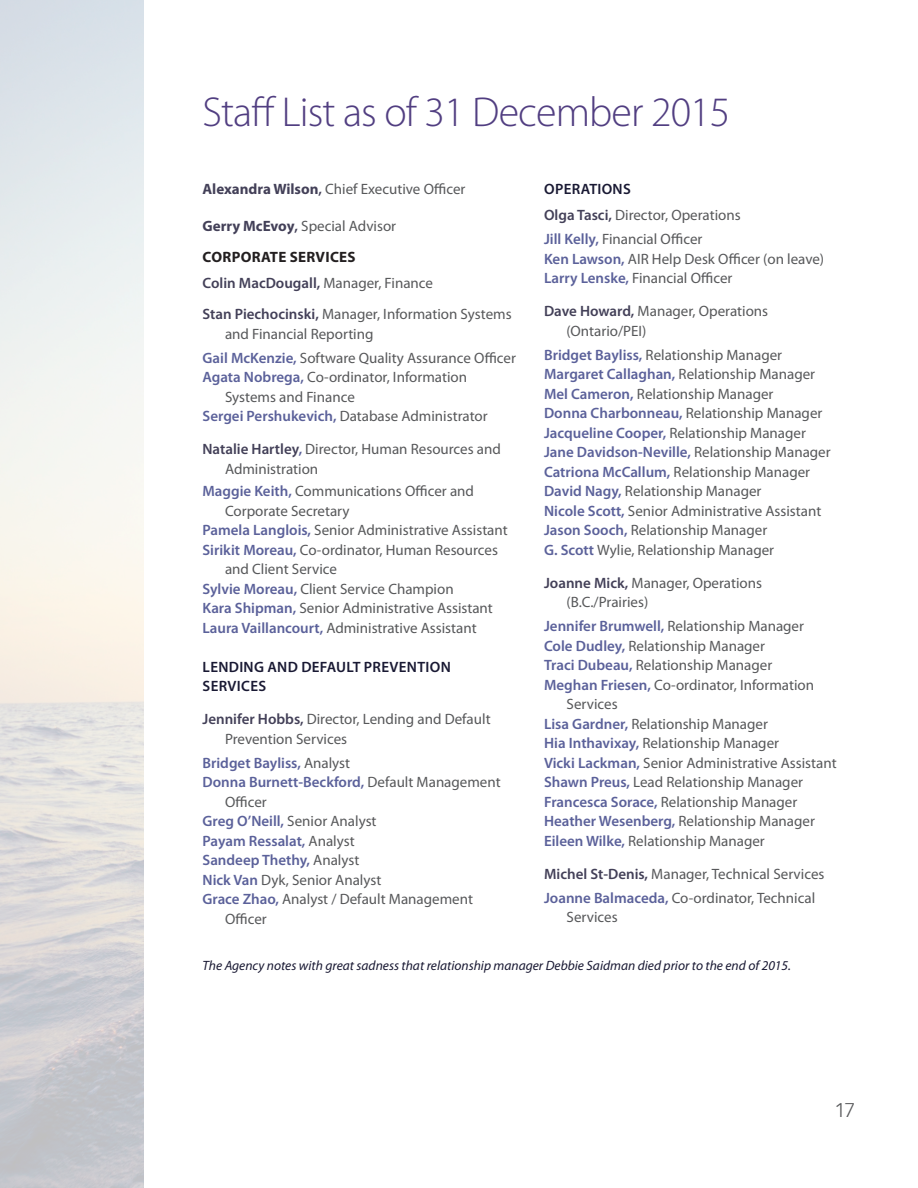
<style>
.page{position:relative;width:918px;height:1188px;background:#fff}
.page>*{position:absolute;margin:0;border:0;box-sizing:border-box;transform-origin:0 0}
.t1{font:300 42px "Myriad Pro";letter-spacing:-.02em;color:#513e81}
.t2{font:300 19.5px "Vectora LT Std";color:#57585a}
.staff_new{font:15px/19.5px "Myriad Pro";color:#57585a}
.test1{font:15px/19.5px "Myriad Pro";color:#57585a}
.staff_new-2{font:600 15px "Myriad Pro";color:#5b619a}
.t3{font:600 15px/19.5px "Myriad Pro";letter-spacing:.02em;color:#191933}
.test1-2{font:600 15px "Myriad Pro";color:#434058}
.t4{font:700 15px "Myriad Pro";letter-spacing:.02em;color:#231f20}
.t5{font:italic 13.5px "Myriad Pro";color:#191933}
.s1{font-weight:700;color:#434058}
.s2{font-weight:600;color:#434058}
.s3{font-weight:400;color:#57585a}
.s4{font-weight:600;color:#5b619a}
</style>
<div class="page">
<h2 class="t1" style="left:202px;top:89px;width:529px">Staff List as of 31 December 2015</h2>
<p class="test1" style="left:202px;top:179px;width:265px"><span class="s1">Alexandra Wilson</span><span class="s2">,</span> Chief Executive Officer</p>
<p class="test1" style="left:202px;top:217px;width:195px"><span class="s1">Gerry McEvoy</span><span class="s2">,</span> Special Advisor</p>
<h3 class="t4" style="left:203px;top:249px;width:155px">CORPORATE SERVICES</h3>
<p class="test1-2" style="left:202px;top:275px;width:232px">Colin MacDougall, <span class="s3">Manager, Finance</span></p>
<p class="test1" style="left:225px;top:305px;width:288px;text-indent:-22px"><span class="s2">Stan Piechocinski,</span> Manager, Information Systems and Financial Reporting</p>
<p class="staff_new" style="left:202px;top:348px;width:315px"><span class="s4">Gail McKenzie,</span> Software Quality Assurance Officer</p>
<p class="staff_new" style="left:225px;top:368px;width:244px;text-indent:-22px"><span class="s4">Agata Nobrega,</span> Co-ordinator, Information<br>Systems and Finance</p>
<p class="staff_new" style="left:202px;top:407px;width:287px"><span class="s4">Sergei Pershukevich,</span> Database Administrator</p>
<p class="staff_new" style="left:225px;top:440px;width:277px;text-indent:-22px"><span class="s2">Natalie Hartley</span><span class="s4">,</span> Director, Human Resources and<br>Administration</p>
<p class="staff_new" style="left:225px;top:482px;width:251px;text-indent:-22px"><span class="s4">Maggie Keith,</span> Communications Officer and<br>Corporate Secretary</p>
<p class="staff_new" style="left:202px;top:521px;width:307px"><span class="s4">Pamela Langlois,</span> Senior Administrative Assistant</p>
<p class="staff_new" style="left:225px;top:540px;width:274px;text-indent:-22px"><span class="s4">Sirikit Moreau,</span> Co-ordinator, Human Resources and Client Service</p>
<p class="staff_new" style="left:202px;top:579px;width:253px"><span class="s4">Sylvie Moreau,</span> Client Service Champion</p>
<p class="staff_new" style="left:202px;top:599px;width:292px"><span class="s4">Kara Shipman,</span> Senior Administrative Assistant</p>
<p class="staff_new" style="left:202px;top:618px;width:276px"><span class="s4">Laura Vaillancourt,</span> Administrative Assistant</p>
<h3 class="t3" style="left:203px;top:657px;width:250px">LENDING AND DEFAULT PREVENTION<br>SERVICES</h3>
<p class="test1" style="left:225px;top:710px;width:267px;text-indent:-22px"><span class="s2">Jennifer Hobbs,</span> Director, Lending and Default<br>Prevention Services</p>
<p class="staff_new-2" style="left:202px;top:754px;width:149px">Bridget Bayliss, <span class="s3">Analyst</span></p>
<p class="staff_new" style="left:225px;top:773px;width:277px;text-indent:-22px"><span class="s4">Donna Burnett-Beckford,</span> Default Management<br>Officer</p>
<p class="staff_new" style="left:202px;top:812px;width:176px"><span class="s4">Greg O’Neill,</span> Senior Analyst</p>
<p class="staff_new-2" style="left:202px;top:832px;width:154px">Payam Ressalat, <span class="s3">Analyst</span></p>
<p class="staff_new-2" style="left:202px;top:852px;width:158px">Sandeep Thethy, <span class="s3">Analyst</span></p>
<p class="staff_new" style="left:202px;top:870px;width:180px"><span class="s4">Nick Van</span> Dyk, Senior Analyst</p>
<p class="staff_new" style="left:225px;top:890px;width:249px;text-indent:-22px"><span class="s4">Grace Zhao,</span> Analyst / Default Management<br>Officer</p>
<h3 class="t3" style="left:544px;top:179px;width:88px">OPERATIONS</h3>
<p class="test1" style="left:544px;top:206px;width:198px"><span class="s2">Olga Tasci,</span> Director, Operations</p>
<p class="staff_new" style="left:544px;top:230px;width:160px"><span class="s4">Jill Kelly,</span> Financial Officer</p>
<p class="staff_new" style="left:544px;top:249px;width:282px"><span class="s4">Ken Lawson,</span> AIR Help Desk Officer (on leave)</p>
<p class="staff_new" style="left:544px;top:269px;width:190px"><span class="s4">Larry Lenske,</span> Financial Officer</p>
<p class="test1" style="left:567px;top:302px;width:203px;text-indent:-22px"><span class="s2">Dave Howard,</span> Manager, Operations (Ontario/PEI)</p>
<p class="staff_new" style="left:544px;top:345px;width:240px"><span class="s4">Bridget Bayliss,</span> Relationship Manager</p>
<p class="staff_new" style="left:544px;top:365px;width:273px"><span class="s4">Margaret Callaghan,</span> Relationship Manager</p>
<p class="staff_new" style="left:544px;top:384px;width:231px"><span class="s4">Mel Cameron,</span> Relationship Manager</p>
<p class="staff_new" style="left:544px;top:404px;width:280px"><span class="s4">Donna Charbonneau,</span> Relationship Manager</p>
<p class="staff_new" style="left:544px;top:423px;width:263px"><span class="s4">Jacqueline Cooper,</span> Relationship Manager</p>
<p class="staff_new-2" style="left:544px;top:444px;width:288px">Jane Davidson-Neville, <span class="s3">Relationship Manager</span></p>
<p class="staff_new" style="left:544px;top:462px;width:268px"><span class="s4">Catriona McCallum,</span> Relationship Manager</p>
<p class="staff_new" style="left:544px;top:482px;width:219px"><span class="s4">David Nagy,</span> Relationship Manager</p>
<p class="staff_new" style="left:544px;top:501px;width:279px"><span class="s4">Nicole Scott,</span> Senior Administrative Assistant</p>
<p class="staff_new" style="left:544px;top:521px;width:225px"><span class="s4">Jason Sooch,</span> Relationship Manager</p>
<p class="staff_new" style="left:544px;top:540px;width:232px"><span class="s4">G. Scott</span> Wylie, Relationship Manager</p>
<p class="test1" style="left:567px;top:573px;width:197px;text-indent:-22px"><span class="s2">Joanne Mick,</span> Manager, Operations (B.C./Prairies)</p>
<p class="staff_new" style="left:544px;top:617px;width:262px"><span class="s4">Jennifer Brumwell,</span> Relationship Manager</p>
<p class="staff_new" style="left:544px;top:636px;width:222px"><span class="s4">Cole Dudley,</span> Relationship Manager</p>
<p class="staff_new" style="left:544px;top:656px;width:230px"><span class="s4">Traci Dubeau,</span> Relationship Manager</p>
<p class="staff_new" style="left:567px;top:675px;width:249px;text-indent:-22px"><span class="s4">Meghan Friesen,</span> Co-ordinator, Information<br>Services</p>
<p class="staff_new" style="left:544px;top:714px;width:225px"><span class="s4">Lisa Gardner,</span> Relationship Manager</p>
<p class="staff_new" style="left:544px;top:734px;width:237px"><span class="s4">Hia Inthavixay,</span> Relationship Manager</p>
<p class="staff_new" style="left:544px;top:753px;width:294px"><span class="s4">Vicki Lackman,</span> Senior Administrative Assistant</p>
<p class="staff_new" style="left:544px;top:773px;width:261px"><span class="s4">Shawn Preus,</span> Lead Relationship Manager</p>
<p class="staff_new" style="left:544px;top:792px;width:255px"><span class="s4">Francesca Sorace,</span> Relationship Manager</p>
<p class="staff_new" style="left:544px;top:812px;width:272px"><span class="s4">Heather Wesenberg,</span> Relationship Manager</p>
<p class="staff_new" style="left:544px;top:831px;width:222px"><span class="s4">Eileen Wilke,</span> Relationship Manager</p>
<p class="test1" style="left:544px;top:864px;width:282px"><span class="s2">Michel St-Denis,</span> Manager, Technical Services</p>
<p class="staff_new" style="left:567px;top:888px;width:250px;text-indent:-22px"><span class="s4">Joanne Balmaceda,</span> Co-ordinator, Technical<br>Services</p>
<p class="t5" style="left:202px;top:959px;width:590px">The Agency notes with great sadness that relationship manager Debbie Saidman died prior to the end of 2015.</p>
<h2 class="t2" style="left:835px;top:1099px;width:22px">17</h2>
</div>
